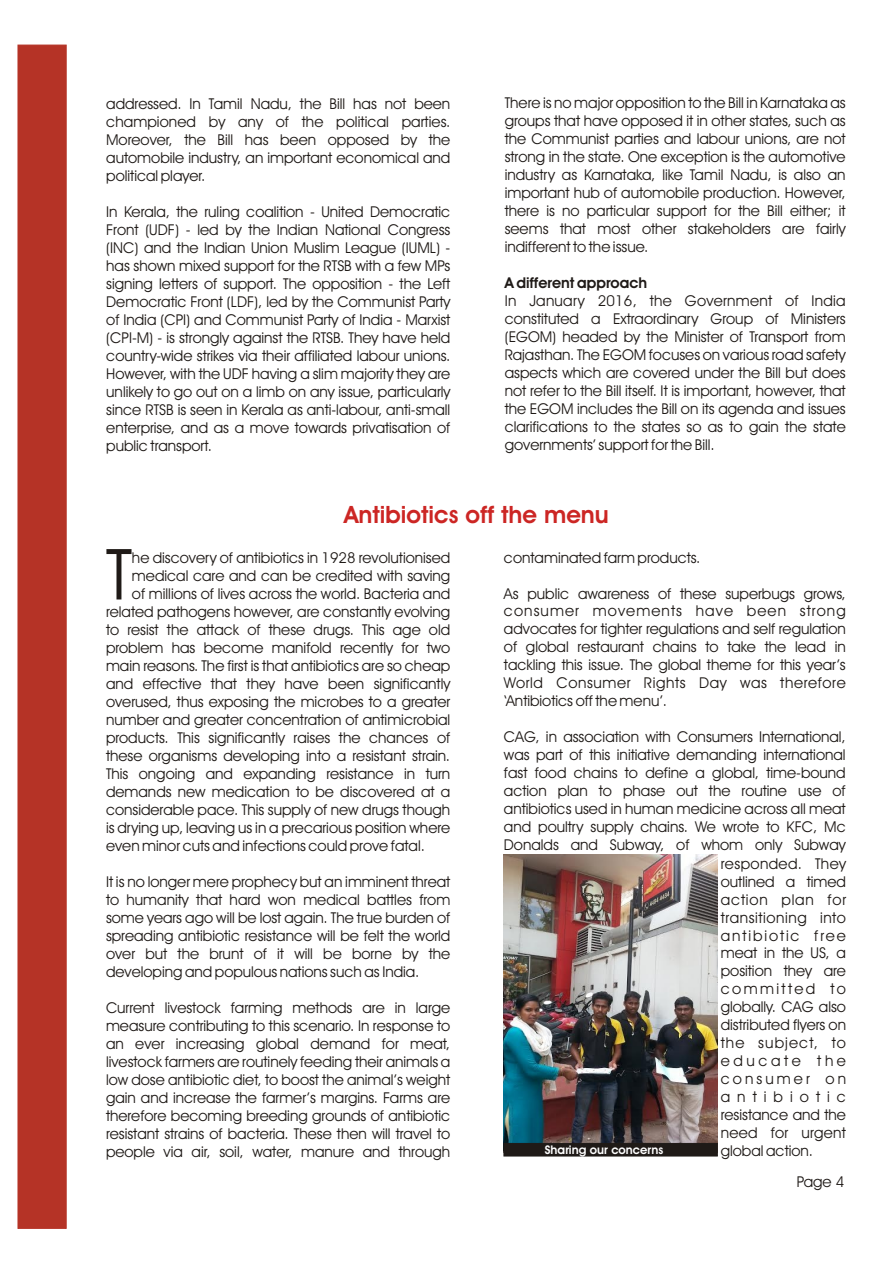
<style>
.page{position:relative;width:894px;height:1263px;background:#fff}
.page>*{position:absolute;margin:0;border:0;box-sizing:border-box;transform-origin:0 0}
.t1{font:70.95px "Avant Garde Bk BT";color:#1f1a17}
.t2{font:700 24px "Avant Garde Bk BT";color:#cc2624}
.t3{font:15px/18px "Avant Garde Bk BT";color:#1f1a17;text-align:justify}
.t4{font:700 15px "Avant Garde Bk BT";color:#1f1a17}
.t5{font:700 12px "Avant Garde Bk BT";color:#fff}
</style>
<div class="page">
<img style="left:503px;top:854px;width:214px;height:299px">
<div style="left:18px;top:45px;width:48px;height:1184px;background:#b53326"></div>
<div style="left:504px;top:1143px;width:214px;height:13px;background:#1f1a17"></div>
<p class="t3" style="left:106px;top:96px;width:346px">addressed. In Tamil Nadu, the Bill has not been championed by any of the political parties.<br>Moreover, the Bill has been opposed by the automobile industry, an important economical and political player.</p>
<p class="t3" style="left:106px;top:204px;width:346px">In Kerala, the ruling coalition - United Democratic Front (UDF) - led by the Indian National Congress (INC) and the Indian Union Muslim League (IUML) - has shown mixed support for the RTSB with a few MPs signing letters of support. The opposition - the Left Democratic Front (LDF), led by the Communist Party of India (CPI) and Communist Party of India - Marxist (CPI-M) - is strongly against the RTSB. They have held country-wide strikes via their affiliated labour unions.<br>However, with the UDF having a slim majority they are unlikely to go out on a limb on any issue, particularly since RTSB is seen in Kerala as anti-labour, anti-small enterprise, and as a move towards privatisation of public transport.</p>
<p class="t3" style="left:505px;top:95px;width:342px">There is no major opposition to the Bill in Karnataka as groups that have opposed it in other states, such as the Communist parties and labour unions, are not strong in the state. One exception is the automotive industry as Karnataka, like Tamil Nadu, is also an important hub of automobile production. However, there is no particular support for the Bill either; it seems that most other stakeholders are fairly indifferent to the issue.</p>
<p class="t4" style="left:505px;top:276px;width:144px">A different approach</p>
<p class="t3" style="left:505px;top:293px;width:343px">In January 2016, the Government of India constituted a Extraordinary Group of Ministers (EGOM) headed by the Minister of Transport from Rajasthan. The EGOM focuses on various road safety aspects which are covered under the Bill but does not refer to the Bill itself. It is important, however, that the EGOM includes the Bill on its agenda and issues clarifications to the states so as to gain the state governments’ support for the Bill.</p>
<h2 class="t2" style="left:344px;top:505px;width:266px">Antibiotics off the menu</h2>
<p class="t3" style="left:132px;top:550px;width:320px">he discovery of antibiotics in 1928 revolutionised medical care and can be credited with saving</p>
<h1 class="t1" style="left:106px;top:546px;width:27px">T</h1>
<p class="t3" style="left:504px;top:550px;width:198px">contaminated farm products.</p>
<p class="t3" style="left:504px;top:586px;width:343px">As public awareness of these superbugs grows, consumer movements have been strong advocates for tighter regulations and self regulation of global restaurant chains to take the lead in tackling this issue. The global theme for this year’s World Consumer Rights Day was therefore ‘Antibiotics off the menu’.</p>
<p class="t3" style="left:504px;top:729px;width:343px">CAG, in association with Consumers International, was part of this initiative demanding international fast food chains to define a global, time-bound action plan to phase out the routine use of antibiotics used in human medicine across all meat and poultry supply chains. We wrote to KFC, Mc Donalds and Subway, of whom only Subway</p>
<p class="t3" style="left:106px;top:586px;width:346px;text-indent:26px">of millions of lives across the world. Bacteria and related pathogens however, are constantly evolving to resist the attack of these drugs. This age old problem has become manifold recently for two main reasons. The first is that antibiotics are so cheap and effective that they have been significantly overused, thus exposing the microbes to a greater number and greater concentration of antimicrobial products. This significantly raises the chances of these organisms developing into a resistant strain.<br>This ongoing and expanding resistance in turn demands new medication to be discovered at a considerable pace. This supply of new drugs though is drying up, leaving us in a precarious position where even minor cuts and infections could prove fatal.</p>
<p class="t3" style="left:106px;top:874px;width:346px">It is no longer mere prophecy but an imminent threat to humanity that hard won medical battles from some years ago will be lost again. The true burden of spreading antibiotic resistance will be felt the world over but the brunt of it will be borne by the developing and populous nations such as India.</p>
<p class="t3" style="left:106px;top:1000px;width:346px">Current livestock farming methods are in large measure contributing to this scenario. In response to an ever increasing global demand for meat, livestock farmers are routinely feeding their animals a low dose antibiotic diet, to boost the animal’s weight gain and increase the farmer’s margins. Farms are therefore becoming breeding grounds of antibiotic resistant strains of bacteria. These then will travel to people via air, soil, water, manure and through</p>
<p class="t3" style="left:721px;top:856px;width:127px">responded. They outlined a timed action plan for transitioning into antibiotic free meat in the US, a position they are committed to globally. CAG also distributed flyers on the subject, to educate the consumer on antibiotic resistance and the need for urgent global action.</p>
<p class="t5" style="left:545px;top:1145px;width:120px">Sharing our concerns</p>
<p class="t3" style="left:797px;top:1174px;width:49px">Page 4</p>
</div>
